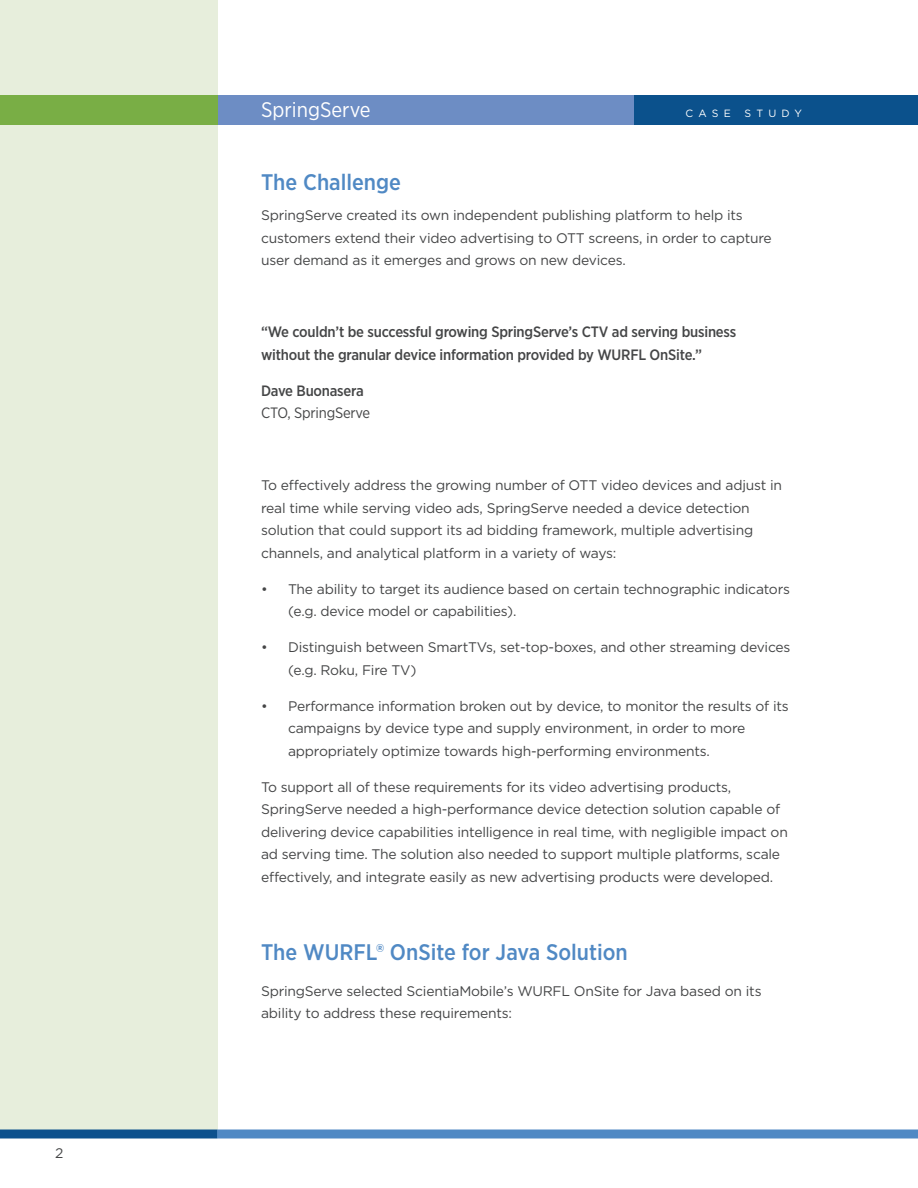
<style>
.page{position:relative;width:918px;height:1188px;background:#fff}
.page>*{position:absolute;margin:0;border:0;box-sizing:border-box;transform-origin:0 0}
.t1{font:500 22.5px "Gotham Narrow";color:#5089c4}
.t2{font:21px "Gotham Narrow";color:#fff}
.t3{font:500 15px/22.5px "Gotham Narrow";letter-spacing:-.015em;color:#454647}
.t4{font:15px/22.5px "Gotham Narrow";letter-spacing:-.015em;color:#454647}
.t5{font:13.8px/22.5px "Gotham";letter-spacing:-.015em;color:#454647}
.t6{font:10.5px "Gotham";letter-spacing:.5em;color:#fff}
.s1{font-weight:500}
</style>
<div class="page">
<div style="left:0;top:0;width:217px;height:1129px;background:#e7eedc"></div>
<div style="left:217px;top:1130px;width:701px;height:8px;background:#5089c4"></div>
<div style="left:0;top:1130px;width:217px;height:8px;background:#0d518d"></div>
<div style="left:216px;top:95px;width:702px;height:30px;background:#6d8dc4"></div>
<div style="left:0;top:95px;width:217px;height:30px;background:#79ae45"></div>
<div style="left:635px;top:95px;width:283px;height:30px;background:#0b518c"></div>
<p class="t5" style="left:55px;top:1141px;width:10px">2</p>
<p class="t2" style="left:261px;top:97px;width:111px">SpringServe</p>
<p class="t6" style="left:685px;top:107px;width:47px">CASE</p>
<p class="t6" style="left:745px;top:107px;width:59px">STUDY</p>
<p class="t1" style="left:261px;top:168px;width:141px">The Challenge</p>
<p class="t5" style="left:261px;top:204px;width:512px">SpringServe created its own independent publishing platform to help its customers extend their video advertising to OTT screens, in order to capture user demand as it emerges and grows on new devices.</p>
<p class="t3" style="left:261px;top:321px;width:477px">“We couldn’t be successful growing SpringServe’s CTV ad serving business without the granular device information provided by WURFL OnSite.”</p>
<p class="t4" style="left:261px;top:379px;width:111px"><span class="s1">Dave Buonasera<br></span>CTO, SpringServe</p>
<p class="t5" style="left:261px;top:474px;width:522px">To effectively address the growing number of OTT video devices and adjust in real time while serving video ads, SpringServe needed a device detection solution that could support its ad bidding framework, multiple advertising channels, and analytical platform in a variety of ways:</p>
<p class="t5" style="left:288px;top:577px;width:503px;text-indent:-27px">• The ability to target its audience based on certain technographic indicators (e.g. device model or capabilities).</p>
<p class="t5" style="left:288px;top:636px;width:504px;text-indent:-27px">• Distinguish between SmartTVs, set-top-boxes, and other streaming devices (e.g. Roku, Fire TV)</p>
<p class="t5" style="left:288px;top:694px;width:502px;text-indent:-27px">• Performance information broken out by device, to monitor the results of its campaigns by device type and supply environment, in order to more appropriately optimize towards high-performing environments.</p>
<p class="t5" style="left:261px;top:775px;width:528px">To support all of these requirements for its video advertising products, SpringServe needed a high-performance device detection solution capable of delivering device capabilities intelligence in real time, with negligible impact on ad serving time. The solution also needed to support multiple platforms, scale effectively, and integrate easily as new advertising products were developed.</p>
<p class="t1" style="left:261px;top:938px;width:368px">The WURFL® OnSite for Java Solution</p>
<p class="t5" style="left:261px;top:979px;width:502px">SpringServe selected ScientiaMobile’s WURFL OnSite for Java based on its ability to address these requirements:</p>
</div>
